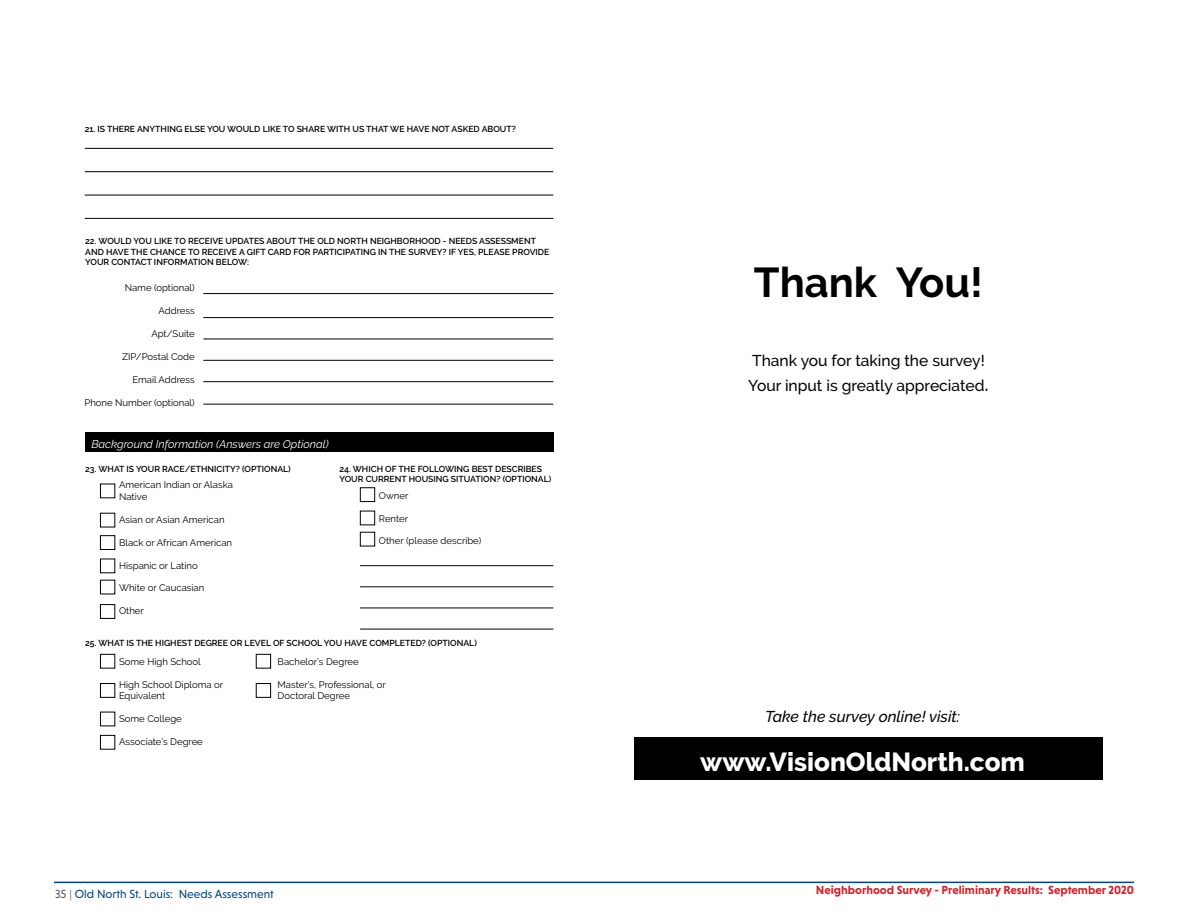
<style>
.page{position:relative;width:1188px;height:918px;background:#fff}
.page>*{position:absolute;margin:0;border:0;box-sizing:border-box;transform-origin:0 0}
.t1{font:700 41.7px "Raleway";color:#000}
.t2{font:800 26.1px "Raleway";color:#fff}
.t3{font:500 15.6px/25px "Raleway";color:#000}
.t4{font:italic 500 15.6px "Raleway";color:#000}
.t5{font:700 12px "Niveau Grotesk";color:#d2232a}
.t6{font:12px "Niveau Grotesk";color:#00467f}
.t7{font:italic 11.1px "Raleway";color:#fff}
.t8{font:9.6px/11.4px "Raleway";color:#000}
.t9{font:600 8.7px/10.4px "Raleway";color:#000}
.s1{font-size:20.85px}
.s2{color:#5c5b5c}
.s3{color:#6f7073}
</style>
<div class="page">
<hr style="left:54px;top:882px;width:1080px;height:1px;background:#00467f">
<hr style="left:203px;top:293px;width:350px;height:1px;background:#000">
<hr style="left:203px;top:317px;width:350px;height:1px;background:#000">
<hr style="left:203px;top:339px;width:350px;height:1px;background:#000">
<hr style="left:203px;top:360px;width:350px;height:1px;background:#000">
<hr style="left:203px;top:381px;width:350px;height:1px;background:#000">
<hr style="left:203px;top:404px;width:350px;height:1px;background:#000">
<hr style="left:360px;top:565px;width:193px;height:1px;background:#000">
<hr style="left:360px;top:587px;width:193px;height:1px;background:#000">
<hr style="left:360px;top:608px;width:193px;height:1px;background:#000">
<hr style="left:360px;top:629px;width:193px;height:1px;background:#000">
<div style="left:85px;top:432px;width:469px;height:20px;background:#000"></div>
<div style="left:100px;top:484px;width:15px;height:14px;border:1px solid #000"></div>
<div style="left:100px;top:654px;width:15px;height:14px;border:1px solid #000"></div>
<div style="left:256px;top:654px;width:15px;height:14px;border:1px solid #000"></div>
<div style="left:256px;top:683px;width:15px;height:15px;border:1px solid #000"></div>
<div style="left:100px;top:513px;width:15px;height:14px;border:1px solid #000"></div>
<div style="left:100px;top:683px;width:15px;height:15px;border:1px solid #000"></div>
<div style="left:100px;top:535px;width:15px;height:15px;border:1px solid #000"></div>
<div style="left:100px;top:712px;width:15px;height:14px;border:1px solid #000"></div>
<div style="left:360px;top:488px;width:15px;height:14px;border:1px solid #000"></div>
<div style="left:100px;top:559px;width:15px;height:14px;border:1px solid #000"></div>
<div style="left:100px;top:735px;width:15px;height:14px;border:1px solid #000"></div>
<div style="left:360px;top:511px;width:15px;height:14px;border:1px solid #000"></div>
<div style="left:100px;top:580px;width:15px;height:14px;border:1px solid #000"></div>
<div style="left:360px;top:532px;width:15px;height:14px;border:1px solid #000"></div>
<div style="left:100px;top:604px;width:15px;height:15px;border:1px solid #000"></div>
<hr style="left:85px;top:148px;width:468px;height:1px;background:#000">
<hr style="left:85px;top:195px;width:468px;height:1px;background:#000">
<hr style="left:85px;top:171px;width:468px;height:1px;background:#000">
<hr style="left:85px;top:218px;width:468px;height:1px;background:#000">
<div style="left:634px;top:737px;width:469px;height:43px;background:#000"></div>
<p class="t9" style="left:85px;top:124px;width:433px">21. IS THERE ANYTHING ELSE YOU WOULD LIKE TO SHARE WITH US THAT WE HAVE NOT ASKED ABOUT?</p>
<p class="t9" style="left:85px;top:236px;width:466px">22. WOULD YOU LIKE TO RECEIVE UPDATES ABOUT THE OLD NORTH NEIGHBORHOOD - NEEDS ASSESSMENT<br>AND HAVE THE CHANCE TO RECEIVE A GIFT CARD FOR PARTICIPATING IN THE SURVEY? IF YES, PLEASE PROVIDE<br>YOUR CONTACT INFORMATION BELOW:</p>
<p class="t8" style="left:125px;top:282px;width:72px">Name (optional)</p>
<p class="t8" style="left:159px;top:305px;width:38px">Address</p>
<p class="t8" style="left:151px;top:328px;width:45px">Apt/Suite</p>
<p class="t8" style="left:122px;top:351px;width:74px">ZIP/Postal Code</p>
<p class="t8" style="left:132px;top:374px;width:64px">Email Address</p>
<p class="t8" style="left:84px;top:397px;width:112px">Phone Number (optional)</p>
<p class="t7" style="left:91px;top:437px;width:239px">Background Information (Answers are Optional)</p>
<p class="t9" style="left:85px;top:463px;width:207px">23. WHAT IS YOUR RACE/ETHNICITY? (OPTIONAL)</p>
<p class="t8" style="left:119px;top:479px;width:115px">American Indian or Alaska<br>Native</p>
<p class="t8" style="left:119px;top:514px;width:107px">Asian or Asian American</p>
<p class="t8" style="left:119px;top:537px;width:115px">Black or African American</p>
<p class="t8" style="left:119px;top:559px;width:80px">Hispanic or Latino</p>
<p class="t8" style="left:119px;top:582px;width:87px">White or Caucasian</p>
<p class="t8" style="left:119px;top:605px;width:26px">Other</p>
<p class="t9" style="left:339px;top:463px;width:213px">24. WHICH OF THE FOLLOWING BEST DESCRIBES<br>YOUR CURRENT HOUSING SITUATION? (OPTIONAL)</p>
<p class="t8" style="left:379px;top:490px;width:31px">Owner</p>
<p class="t8" style="left:379px;top:512px;width:31px">Renter</p>
<p class="t8" style="left:379px;top:535px;width:104px">Other (please describe)</p>
<p class="t9" style="left:85px;top:638px;width:393px">25. WHAT IS THE HIGHEST DEGREE OR LEVEL OF SCHOOL YOU HAVE COMPLETED? (OPTIONAL)</p>
<p class="t8" style="left:119px;top:656px;width:83px">Some High School</p>
<p class="t8" style="left:119px;top:679px;width:106px">High School Diploma or<br>Equivalent</p>
<p class="t8" style="left:119px;top:713px;width:64px">Some College</p>
<p class="t8" style="left:119px;top:736px;width:85px">Associate’s Degree</p>
<p class="t8" style="left:278px;top:656px;width:82px">Bachelor’s Degree</p>
<p class="t8" style="left:278px;top:679px;width:110px">Master’s, Professional, or<br>Doctoral Degree</p>
<p class="t1" style="left:754px;top:258px;width:231px">Thank You!</p>
<p class="t3" style="left:748px;top:348px;width:242px">Thank you for taking the survey!<br>Your input is greatly appreciated<span class="s1">.</span></p>
<p class="t4" style="left:765px;top:708px;width:196px">Take the survey online! visit:</p>
<p class="t2" style="left:700px;top:747px;width:326px">www.VisionOldNorth.com</p>
<h3 class="t6" style="left:55px;top:888px;width:220px"><span class="s2">35</span> <span class="s3">|</span> Old North St. Louis: Needs Assessment</h3>
<h3 class="t5" style="left:816px;top:883px;width:320px">Neighborhood Survey - Preliminary Results: September 2020</h3>
</div>
